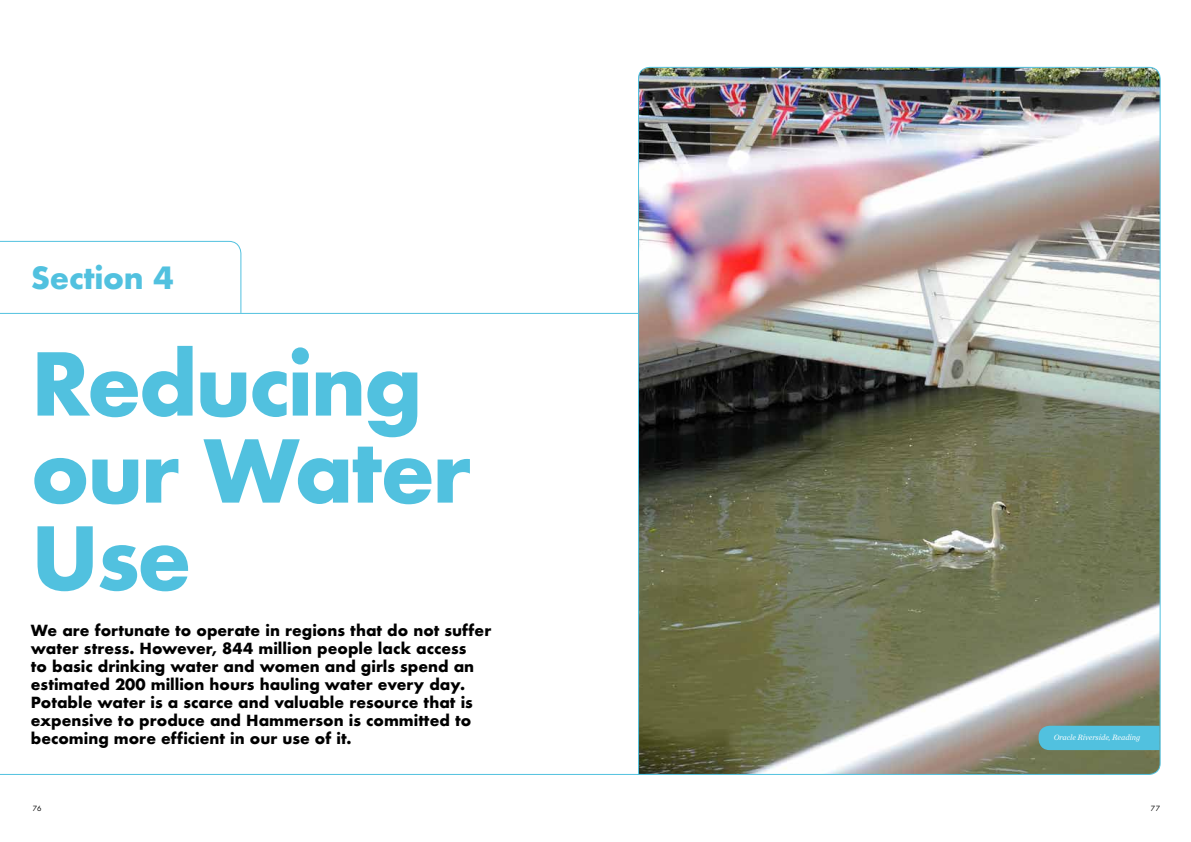
<style>
.page{position:relative;width:1191px;height:842px;background:#fff}
.page>*{position:absolute;margin:0;border:0;box-sizing:border-box;transform-origin:0 0}
.t1{font:700 84px/87px "Futura ND";letter-spacing:-.03em;color:#51c1df}
.t2{font:700 30px "Futura ND";letter-spacing:-.01em;color:#51c1df}
.t3{font:700 15px/18px "Futura ND";color:#000}
.t4{font:italic 8px "Chronicle Text G1";color:#fff}
.t5{font:7px "Futura ND Book";color:#000}
</style>
<div class="page">
<img style="left:637px;top:66px;width:524px;height:709px">
<div style="left:1038px;top:726px;width:121px;height:24px;background:#51c1df"></div>
<hr style="left:0;top:774px;width:654px;height:1px;background:#51c1df">
<svg style="left:0;top:240px;width:242px;height:73px"></svg>
<hr style="left:0;top:313px;width:638px;height:1px;background:#51c1df">
<h2 class="t2" style="left:31px;top:258px;width:144px">Section 4</h2>
<h1 class="t1" style="left:31px;top:340px;width:442px">Reducing our Water<br>Use</h1>
<p class="t3" style="left:31px;top:621px;width:462px">We are fortunate to operate in regions that do not suffer water stress. However, 844 million people lack access<br>to basic drinking water and women and girls spend an estimated 200 million hours hauling water every day.<br>Potable water is a scarce and valuable resource that is expensive to produce and Hammerson is committed to becoming more efficient in our use of it.</p>
<p class="t4" style="left:1053px;top:731px;width:88px">Oracle Riverside, Reading</p>
<p class="t5" style="left:33px;top:804px;width:10px">76</p>
<p class="t5" style="left:1150px;top:804px;width:11px">77</p>
</div>
